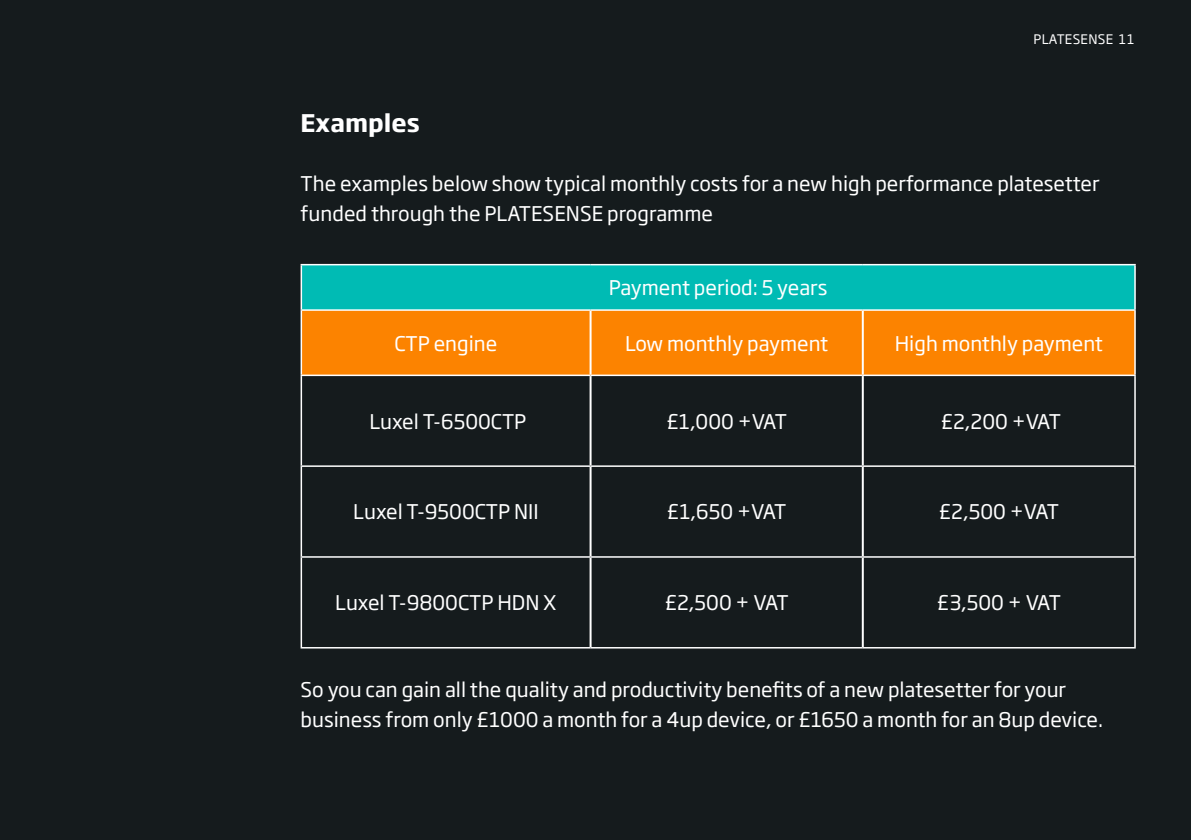
<style>
.page{position:relative;width:1191px;height:840px;background:#fff}
.page>*{position:absolute;margin:0;border:0;box-sizing:border-box;transform-origin:0 0}
.t1{font:700 24px "Soho Gothic Pro";color:#fff}
.body_text_reversed{font:20px/30px "Soho Gothic Pro";color:#fff}
.t2{font:13px "Soho Gothic Pro";letter-spacing:.02em;color:#fff}
</style>
<div class="page">
<div style="left:0;top:0;width:1191px;height:839px;background:#151b1d"></div>
<div style="left:301px;top:264px;width:834px;height:46px;background:#00bbb4"></div>
<div style="left:302px;top:310px;width:832px;height:64px;background:#fc8300"></div>
<hr style="left:300px;top:264px;width:290px;height:1px;background:#fff">
<hr style="left:300px;top:265px;width:2px;height:44px;background:#fff">
<hr style="left:590px;top:264px;width:272px;height:1px;background:#fff">
<hr style="left:862px;top:264px;width:273px;height:1px;background:#fff">
<hr style="left:1134px;top:265px;width:1px;height:44px;background:#fff">
<hr style="left:300px;top:309px;width:290px;height:1px;background:#fff">
<hr style="left:300px;top:310px;width:2px;height:64px;background:#fff">
<hr style="left:590px;top:309px;width:272px;height:1px;background:#fff">
<hr style="left:862px;top:309px;width:273px;height:1px;background:#fff">
<hr style="left:1134px;top:310px;width:1px;height:64px;background:#fff">
<hr style="left:300px;top:374px;width:290px;height:2px;background:#fff">
<hr style="left:300px;top:376px;width:2px;height:89px;background:#fff">
<hr style="left:590px;top:374px;width:272px;height:2px;background:#fff">
<hr style="left:862px;top:374px;width:273px;height:2px;background:#fff">
<hr style="left:1134px;top:376px;width:1px;height:89px;background:#fff">
<hr style="left:300px;top:465px;width:290px;height:1px;background:#fff">
<hr style="left:300px;top:466px;width:2px;height:90px;background:#fff">
<hr style="left:590px;top:465px;width:272px;height:1px;background:#fff">
<hr style="left:862px;top:465px;width:273px;height:1px;background:#fff">
<hr style="left:1134px;top:466px;width:1px;height:90px;background:#fff">
<hr style="left:300px;top:556px;width:290px;height:1px;background:#fff">
<hr style="left:300px;top:557px;width:2px;height:89px;background:#fff">
<hr style="left:590px;top:556px;width:272px;height:1px;background:#fff">
<hr style="left:862px;top:556px;width:273px;height:1px;background:#fff">
<hr style="left:1134px;top:557px;width:1px;height:89px;background:#fff">
<hr style="left:300px;top:646px;width:290px;height:2px;background:#fff">
<hr style="left:590px;top:646px;width:272px;height:2px;background:#fff">
<hr style="left:862px;top:646px;width:273px;height:2px;background:#fff">
<hr style="left:589px;top:310px;width:2px;height:64px;background:#fff">
<hr style="left:861px;top:310px;width:2px;height:64px;background:#fff">
<hr style="left:589px;top:376px;width:2px;height:89px;background:#fff">
<hr style="left:861px;top:376px;width:2px;height:89px;background:#fff">
<hr style="left:589px;top:466px;width:2px;height:90px;background:#fff">
<hr style="left:861px;top:466px;width:2px;height:90px;background:#fff">
<hr style="left:589px;top:557px;width:2px;height:89px;background:#fff">
<hr style="left:861px;top:557px;width:2px;height:89px;background:#fff">
<p class="t2" style="left:1033px;top:29px;width:102px">PLATESENSE 11</p>
<p class="t1" style="left:300px;top:104px;width:121px">Examples</p>
<p class="body_text_reversed" style="left:300px;top:168px;width:800px">The examples below show typical monthly costs for a new high performance platesetter funded through the PLATESENSE programme</p>
<p class="body_text_reversed" style="left:609px;top:271px;width:220px">Payment period: 5 years</p>
<p class="body_text_reversed" style="left:394px;top:327px;width:104px">CTP engine</p>
<p class="body_text_reversed" style="left:625px;top:327px;width:205px">Low monthly payment</p>
<p class="body_text_reversed" style="left:894px;top:327px;width:210px">High monthly payment</p>
<p class="body_text_reversed" style="left:369px;top:405px;width:158px">Luxel T-6500CTP</p>
<p class="body_text_reversed" style="left:666px;top:405px;width:122px">£1,000 +VAT</p>
<p class="body_text_reversed" style="left:940px;top:405px;width:122px">£2,200 +VAT</p>
<p class="body_text_reversed" style="left:353px;top:495px;width:187px">Luxel T-9500CTP NII</p>
<p class="body_text_reversed" style="left:667px;top:495px;width:121px">£1,650 +VAT</p>
<p class="body_text_reversed" style="left:938px;top:495px;width:122px">£2,500 +VAT</p>
<p class="body_text_reversed" style="left:335px;top:586px;width:223px">Luxel T-9800CTP HDN X</p>
<p class="body_text_reversed" style="left:664px;top:586px;width:125px">£2,500 + VAT</p>
<p class="body_text_reversed" style="left:937px;top:586px;width:126px">£3,500 + VAT</p>
<p class="body_text_reversed" style="left:300px;top:672px;width:804px">So you can gain all the quality and productivity benefits of a new platesetter for your business from only £1000 a month for a 4up device, or £1650 a month for an 8up device.</p>
</div>
